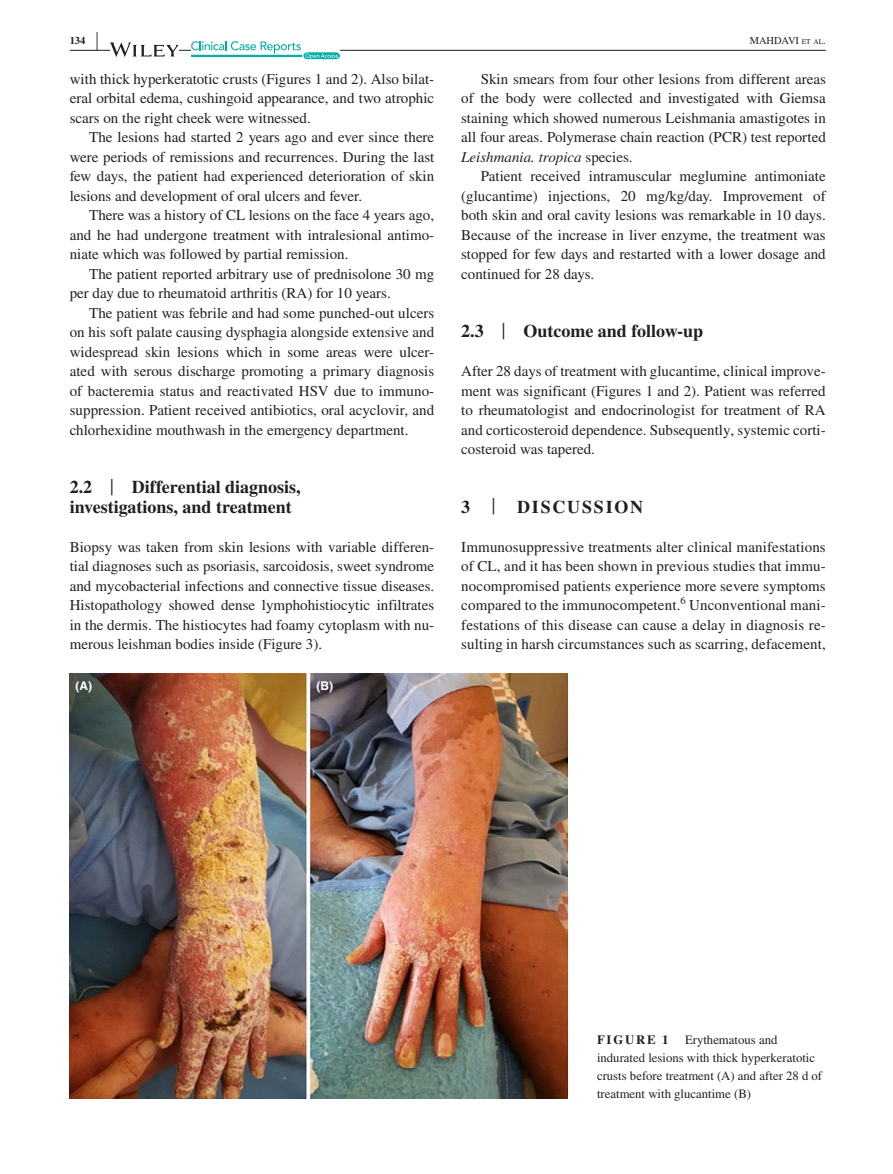
<style>
.page{position:relative;width:893px;height:1174px;background:#fff}
.page>*{position:absolute;margin:0;border:0;box-sizing:border-box;transform-origin:0 0}
.t1{font:700 25.95px "STIX";color:#231f20;scale:.36 1}
.t2{font:700 18px/19.5px "STIX";color:#231f20}
.t3{font:700 18px "STIX";letter-spacing:.1em;color:#231f20}
.t4{font:15px/19.5px "STIX";color:#231f20;text-align:justify}
.t5{font:12.75px/18px "STIX";color:#231f20}
.t6{font:700 12.75px "STIX";letter-spacing:.14em;color:#231f20}
.t7{font:700 12px "Helvetica";color:#fff}
.t8{font:10.5px "STIX";color:#231f20}
.t9{font:700 10.5px "STIX";color:#231f20}
.t10{font:10.5px "STIX";color:#231f20}
.s1{font-size:7.35px}
.s2{font-style:italic}
.s3{font-weight:400;font-size:23.7px}
</style>
<div class="page">
<hr style="left:70px;top:50px;width:756px;height:1px;background:#231f20">
<svg style="left:110px;top:42px;width:69px;height:15px"></svg>
<svg style="left:191px;top:41px;width:149px;height:18px"></svg>
<img style="left:70px;top:673px;width:497px;height:425px">
<p class="t9" style="left:70px;top:34px;width:17px">134</p>
<h1 class="t1" style="left:96px;top:26px;width:7px">|</h1>
<p class="t8" style="left:750px;top:33px;width:78px">MAHDAVI <span class="s1">et al</span>.</p>
<p class="t4" style="left:70px;top:70px;width:366px">with thick hyperkeratotic crusts (Figures 1 and 2). Also bilat&shy;eral orbital edema, cushingoid appearance, and two atrophic scars on the right cheek were witnessed.</p>
<p class="t4" style="left:70px;top:128px;width:366px;text-indent:20px">The lesions had started 2 years ago and ever since there were periods of remissions and recurrences. During the last few days, the patient had experienced deterioration of skin lesions and development of oral ulcers and fever.</p>
<p class="t4" style="left:70px;top:206px;width:366px;text-indent:20px">There was a history of CL lesions on the face 4 years ago, and he had undergone treatment with intralesional antimo&shy;niate which was followed by partial remission.</p>
<p class="t4" style="left:70px;top:265px;width:366px;text-indent:20px">The patient reported arbitrary use of prednisolone 30 mg per day due to rheumatoid arthritis (RA) for 10 years.</p>
<p class="t4" style="left:70px;top:304px;width:366px;text-indent:20px">The patient was febrile and had some punched-out ulcers on his soft palate causing dysphagia alongside extensive and widespread skin lesions which in some areas were ulcer&shy;ated with serous discharge promoting a primary diagnosis of bacteremia status and reactivated HSV due to immuno&shy;suppression. Patient received antibiotics, oral acyclovir, and chlorhexidine mouthwash in the emergency department.</p>
<p class="t4" style="left:461px;top:70px;width:366px;text-indent:20px">Skin smears from four other lesions from different areas of the body were collected and investigated with Giemsa staining which showed numerous Leishmania amastigotes in all four areas. Polymerase chain reaction (PCR) test reported <span class="s2">Leishmania. tropica</span> species.</p>
<p class="t4" style="left:461px;top:167px;width:366px;text-indent:20px">Patient received intramuscular meglumine antimoniate (glucantime) injections, 20 mg/kg/day. Improvement of both skin and oral cavity lesions was remarkable in 10 days.<br>Because of the increase in liver enzyme, the treatment was stopped for few days and restarted with a lower dosage and continued for 28 days.</p>
<p class="t2" style="left:461px;top:321px;width:244px">2.3 <span class="s3">|</span> Outcome and follow-up</p>
<p class="t4" style="left:461px;top:362px;width:366px">After 28 days of treatment with glucantime, clinical improve&shy;ment was significant (Figures 1 and 2). Patient was referred to rheumatologist and endocrinologist for treatment of RA and corticosteroid dependence. Subsequently, systemic corti&shy;costeroid was tapered.</p>
<p class="t2" style="left:70px;top:477px;width:233px">2.2 <span class="s3">|</span> Differential diagnosis, investigations, and treatment</p>
<p class="t4" style="left:70px;top:538px;width:366px">Biopsy was taken from skin lesions with variable differen&shy;tial diagnoses such as psoriasis, sarcoidosis, sweet syndrome and mycobacterial infections and connective tissue diseases.<br>Histopathology showed dense lymphohistiocytic infiltrates in the dermis. The histiocytes had foamy cytoplasm with nu&shy;merous leishman bodies inside (Figure 3).</p>
<p class="t7" style="left:75px;top:678px;width:18px">(A)</p>
<p class="t7" style="left:316px;top:678px;width:18px">(B)</p>
<p class="t3" style="left:461px;top:496px;width:184px">3 <span class="s3">|</span> DISCUSSION</p>
<p class="t4" style="left:461px;top:538px;width:366px">Immunosuppressive treatments alter clinical manifestations of CL, and it has been shown in previous studies that immu&shy;nocompromised patients experience more severe symptoms compared to the immunocompetent.</p>
<p class="t10" style="left:681px;top:593px;width:7px">6</p>
<p class="t4" style="left:461px;top:596px;width:366px;text-indent:228px">Unconventional mani&shy;festations of this disease can cause a delay in diagnosis re&shy;sulting in harsh circumstances such as scarring, defacement,</p>
<p class="t6" style="left:597px;top:1032px;width:73px">FIGURE 1</p>
<p class="t5" style="left:597px;top:1031px;width:227px;text-indent:88px">Erythematous and indurated lesions with thick hyperkeratotic crusts before treatment (A) and after 28 d of treatment with glucantime (B)</p>
</div>
